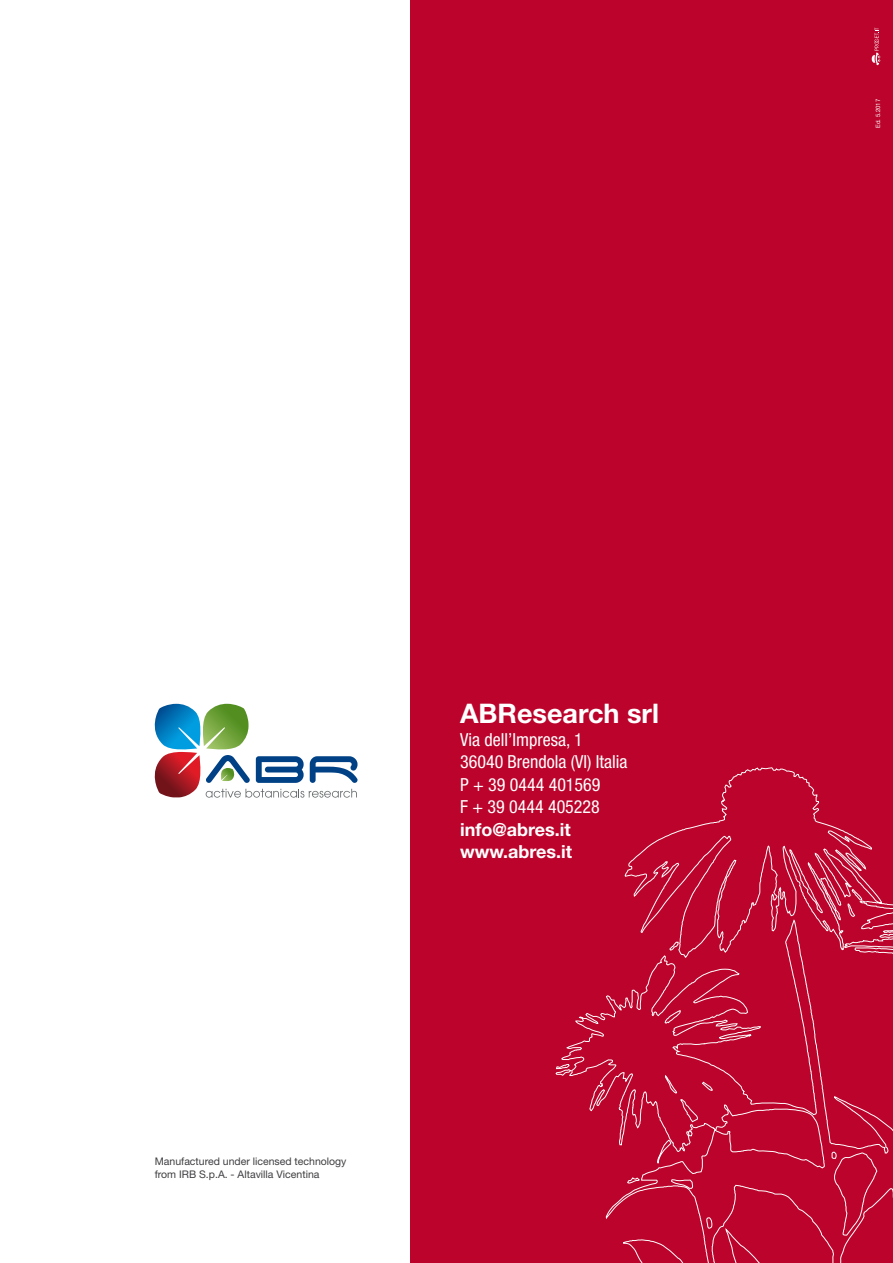
<style>
.page{position:relative;width:893px;height:1263px;background:#fff}
.page>*{position:absolute;margin:0;border:0;box-sizing:border-box;transform-origin:0 0}
.t1{font:700 27px "Helvetica Neue LT Std";color:#fff}
.t2{font:condensed 18px/22.5px "Helvetica Neue LT Std";color:#fff}
.t3{font:700 18px/22.5px "Helvetica Neue LT Std";color:#fff}
.t4{font:10.5px/12.6px "Helvetica Neue LT Std";color:#3e3d40}
.t5{font:6px "Helvetica Neue LT Std";color:#fff}
</style>
<div class="page">
<div style="left:410px;top:0;width:483px;height:1263px;background:#bb032b"></div>
<svg style="left:555px;top:767px;width:338px;height:496px"></svg>
<svg style="left:154px;top:704px;width:204px;height:94px"></svg>
<svg style="left:872px;top:28px;width:8px;height:37px"></svg>
<p class="t5" style="left:874px;top:128px;width:30px;rotate:-90deg">Ed. 5.2017</p>
<h1 class="t1" style="left:460px;top:697px;width:200px">ABResearch srl</h1>
<p class="t2" style="left:460px;top:728px;width:169px">Via dell’Impresa, 1<br>36040 Brendola (VI) Italia<br>P + 39 0444 401569<br>F + 39 0444 405228</p>
<p class="t3" style="left:460px;top:817px;width:113px">info@abres.it www.abres.it</p>
<p class="t4" style="left:155px;top:1155px;width:193px">Manufactured under licensed technology from IRB S.p.A. - Altavilla Vicentina</p>
</div>
